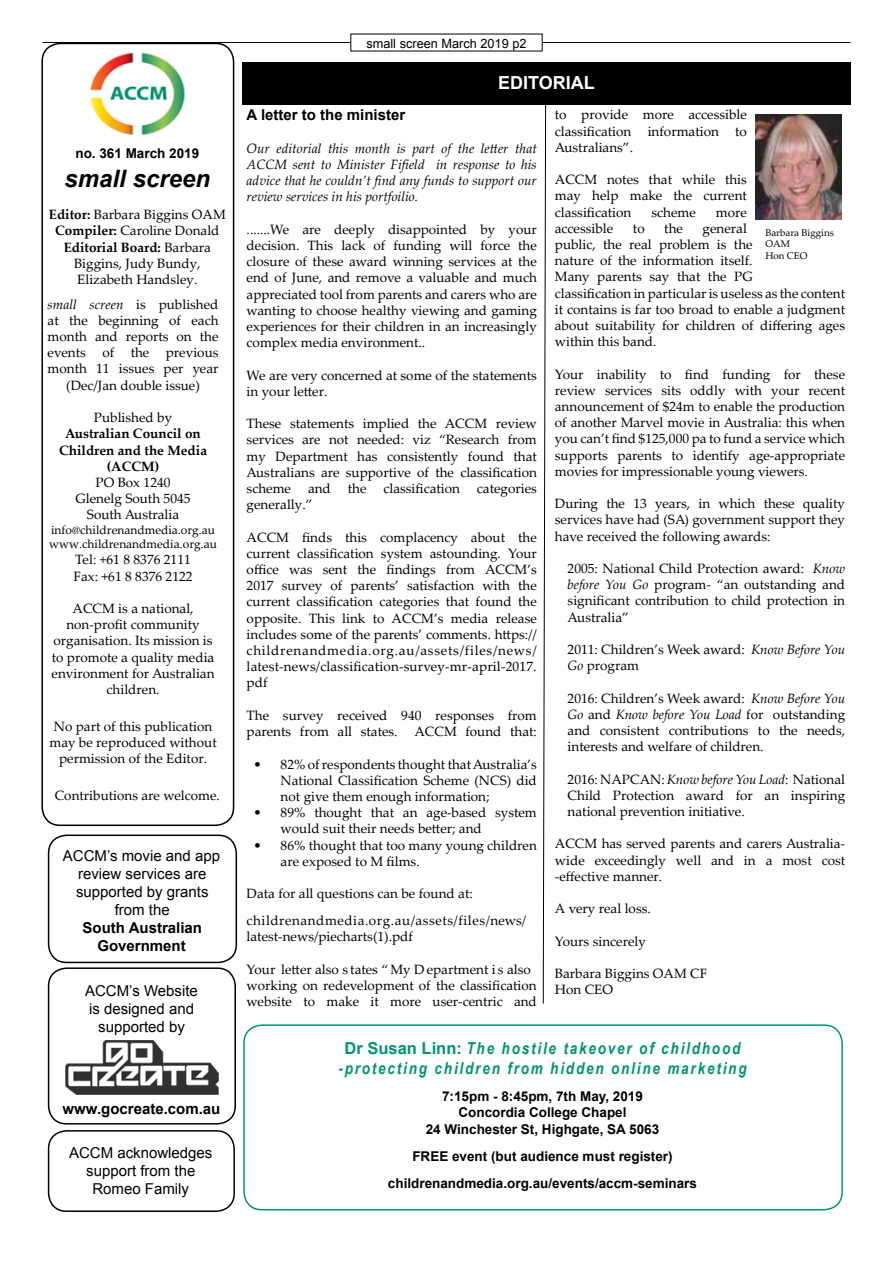
<style>
.page{position:relative;width:893px;height:1263px;background:#fff}
.page>*{position:absolute;margin:0;border:0;box-sizing:border-box;transform-origin:0 0}
.t1{font:italic 700 24px "Arial";color:#000}
.t2{font:700 18px "Arial";color:#fff}
.t3{font:italic 700 16.5px/19.8px "Arial Narrow";letter-spacing:.11em;color:#009470;text-align:center}
.t4{font:15px/18px "Arial";color:#000;text-align:center}
.t5{font:700 15px/18px "Arial";color:#000;text-align:center}
.t6{font:13.5px/16.2px "Palatino Linotype";color:#000;text-align:justify}
.t7{font:700 13.5px/16.2px "Arial";color:#000;text-align:center}
.t8{font:italic 13.5px/16.2px "Palatino Linotype";color:#000;text-align:justify}
.t9{font:13.5px/27px "Palatino Linotype";letter-spacing:.04em;color:#000}
.t10{font:700 13.5px/16.2px "Palatino Linotype";color:#000;text-align:center}
.t11{font:12.75px "Arial";color:#000}
.t12{font:12px/14.4px "Palatino Linotype";color:#000}
.t13{font:9.75px/11.7px "Palatino Linotype";color:#000}
.s1{font-weight:700}
.s2{font-style:italic}
.s3{font-family:"Arial";font-style:normal}
</style>
<div class="page">
<div style="left:41px;top:43px;width:193px;height:783px;border:2px solid #000;border-radius:18px"></div>
<hr style="left:43px;top:42px;width:807px;height:1px;background:#000">
<svg style="left:543px;top:62px;width:3px;height:942px"></svg>
<div style="left:242px;top:63px;width:608px;height:42px;background:#000"></div>
<div style="left:351px;top:34px;width:191px;height:17px;background:#fff"></div>
<div style="left:48px;top:967px;width:188px;height:157px;border:2px solid #000;border-radius:18px"></div>
<img style="left:66px;top:1040px;width:153px;height:55px">
<div style="left:48px;top:834px;width:189px;height:129px;border:2px solid #000;border-radius:18px"></div>
<div style="left:48px;top:1130px;width:187px;height:82px;border:2px solid #000;border-radius:18px"></div>
<img style="left:755px;top:114px;width:87px;height:106px">
<img style="left:90px;top:52px;width:95px;height:83px">
<div style="left:243px;top:1024px;width:600px;height:186px;border:2px solid #009470;border-radius:18px"></div>
<p class="t7" style="left:75px;top:146px;width:125px">no. 361 March 2019</p>
<h1 class="t1" style="left:65px;top:162px;width:147px">small screen</h1>
<p class="t6" style="left:49px;top:206px;width:178px;text-align:center"><span class="s1">Editor:</span> Barbara Biggins OAM<br><span class="s1">Compiler:</span> Caroline Donald<br><span class="s1">Editorial Board:</span> Barbara<br>Biggins, Judy Bundy,<br>Elizabeth Handsley.</p>
<p class="t6" style="left:48px;top:295px;width:172px;text-align:center"><span class="s2">small screen</span> is published at the beginning of each month and reports on the events of the previous month 11 issues per year (Dec/Jan double issue)</p>
<p class="t6" style="left:94px;top:409px;width:80px">Published by</p>
<p class="t10" style="left:59px;top:425px;width:150px">Australian Council on<br>Children and the Media (ACCM)</p>
<p class="t6" style="left:76px;top:474px;width:117px;text-align:center">PO Box 1240<br>Glenelg South 5045<br>South Australia</p>
<p class="t12" style="left:49px;top:522px;width:169px">info@childrenandmedia.org.au www.childrenandmedia.org.au</p>
<p class="t6" style="left:74px;top:551px;width:121px">Tel: +61 8 8376 2111<br>Fax: +61 8 8376 2122</p>
<p class="t6" style="left:52px;top:600px;width:164px;text-align:center">ACCM is a national, non-profit community organisation. Its mission is to promote a quality media environment for Australian children.</p>
<p class="t6" style="left:49px;top:717px;width:169px;text-align:center">No part of this publication may be reproduced without permission of the Editor.</p>
<p class="t6" style="left:55px;top:786px;width:167px">Contributions are welcome.</p>
<p class="t4" style="left:63px;top:846px;width:159px">ACCM’s movie and app review services are supported by grants from the</p>
<p class="t5" style="left:83px;top:919px;width:121px">South Australian<br>Government</p>
<p class="t4" style="left:85px;top:981px;width:114px">ACCM’s Website is designed and supported by</p>
<p class="t5" style="left:63px;top:1100px;width:159px">www.gocreate.com.au</p>
<p class="t4" style="left:69px;top:1144px;width:145px">ACCM acknowledges support from the<br>Romeo Family</p>
<p class="t11" style="left:366px;top:35px;width:162px">small screen March 2019 p2</p>
<h2 class="t2" style="left:498px;top:70px;width:98px">EDITORIAL</h2>
<p class="t5" style="left:247px;top:107px;width:160px">A letter to the minister</p>
<p class="t8" style="left:247px;top:140px;width:292px">Our editorial this month is part of the letter that ACCM sent to Minister Fifield in response to his advice that he couldn’t find any funds to support our review services in his portfoilio.</p>
<p class="t6" style="left:247px;top:221px;width:292px">.......We are deeply disappointed by your decision. This lack of funding will force the closure of these award winning services at the end of June, and remove a valuable and much appreciated tool from parents and carers who are wanting to choose healthy viewing and gaming experiences for their children in an increasingly complex media environment..</p>
<p class="t6" style="left:247px;top:366px;width:292px">We are very concerned at some of the statements in your letter.</p>
<p class="t6" style="left:247px;top:415px;width:292px">These statements implied the ACCM review services are not needed: viz “Research from my Department has consistently found that Australians are supportive of the classification scheme</p>
<p class="t6" style="left:308px;top:480px;width:24px">and</p>
<p class="t6" style="left:348px;top:480px;width:20px">the</p>
<p class="t6" style="left:383px;top:480px;width:78px">classification</p>
<p class="t6" style="left:477px;top:480px;width:61px">categories</p>
<p class="t6" style="left:247px;top:496px;width:67px">generally.”</p>
<p class="t6" style="left:247px;top:528px;width:292px">ACCM finds this complacency about the current classification system astounding. Your office was sent the findings from ACCM’s 2017 survey of parents’ satisfaction with the current classification categories that found the opposite. This link to ACCM’s media release includes some of the parents’ comments. https:// childrenandmedia.org.au/assets/files/news/ latest-news/classification-survey-mr-april-2017. pdf</p>
<p class="t6" style="left:247px;top:707px;width:292px">The survey received 940 responses from parents from all states. ACCM found that:</p>
<p class="t6" style="left:281px;top:755px;width:258px;text-indent:-27px">• 82% of respondents thought that Australia’s National Classification Scheme (NCS) did not give them enough information;</p>
<p class="t6" style="left:281px;top:804px;width:258px;text-indent:-27px">• 89% thought that an age-based system would suit their needs better; and</p>
<p class="t6" style="left:281px;top:836px;width:258px;text-indent:-27px">• 86% thought that too many young children are exposed to M films.</p>
<p class="t9" style="left:247px;top:879px;width:281px">Data for all questions can be found at: childrenandmedia.org.au/assets/files/news/</p>
<p class="t6" style="left:247px;top:928px;width:168px">latest-news/piecharts(1).pdf</p>
<p class="t6" style="left:247px;top:960px;width:292px;text-align:left">Your letter also s tates “ My D epartment i s also working on redevelopment of the classification website to make it more user-centric and</p>
<p class="t6" style="left:555px;top:106px;width:194px">to provide more accessible classification information to Australians”.</p>
<p class="t6" style="left:555px;top:171px;width:194px">ACCM notes that while this may help make the current classification</p>
<p class="t6" style="left:651px;top:203px;width:46px">scheme</p>
<p class="t6" style="left:716px;top:203px;width:33px">more</p>
<p class="t6" style="left:555px;top:220px;width:292px;text-align:left;text-indent:148px">general<br>public, the real problem is the<br>nature of the information itself.<br>Many parents say that the PG<br>classification in particular is useless as the content it contains is far too broad to enable a judgment about suitability for children of differing ages within this band.</p>
<p class="t6" style="left:555px;top:365px;width:292px">Your inability to find funding for these review services sits oddly with your recent announcement of $24m to enable the production of another Marvel movie in Australia: this when you can’t find $125,000 pa to fund a service which supports parents to identify age-appropriate movies for impressionable young viewers.</p>
<p class="t6" style="left:555px;top:495px;width:292px">During the 13 years, in which these quality services have had (SA) government support they have received the following awards:</p>
<p class="t6" style="left:568px;top:560px;width:279px">2005: National Child Protection award: <span class="s2">Know before You Go</span> program- “an outstanding and significant contribution to child protection in Australia”</p>
<p class="t6" style="left:568px;top:641px;width:279px">2011: Children’s Week award: <span class="s2">Know Before You<br>Go</span> program</p>
<p class="t6" style="left:568px;top:689px;width:279px">2016: Children’s Week award: <span class="s2">Know Before You Go</span> and <span class="s2">Know before You Load</span> for outstanding and consistent contributions to the needs, interests and welfare of children.</p>
<p class="t6" style="left:568px;top:770px;width:279px">2016: NAPCAN: <span class="s2">Know before You Load</span>: National Child Protection award for an inspiring national prevention initiative.</p>
<p class="t6" style="left:555px;top:835px;width:292px">ACCM has served parents and carers Australia&shy;wide exceedingly well and in a most cost -effective manner.</p>
<p class="t6" style="left:555px;top:900px;width:97px">A very real loss.</p>
<p class="t6" style="left:555px;top:932px;width:93px">Yours sincerely</p>
<p class="t6" style="left:555px;top:965px;width:154px">Barbara Biggins OAM CF<br>Hon CEO</p>
<p class="t6" style="left:555px;top:220px;width:60px">accessible</p>
<p class="t6" style="left:633px;top:220px;width:13px">to</p>
<p class="t6" style="left:664px;top:220px;width:20px">the</p>
<p class="t13" style="left:765px;top:226px;width:70px">Barbara Biggins<br>OAM<br>Hon CEO</p>
<p class="t3" style="left:338px;top:1038px;width:410px"><span class="s3">Dr Susan Linn:</span> The hostile takeover of childhood -protecting children from hidden online marketing</p>
<p class="t7" style="left:426px;top:1089px;width:235px">7:15pm - 8:45pm, 7th May, 2019<br>Concordia College Chapel<br>24 Winchester St, Highgate, SA 5063</p>
<p class="t7" style="left:388px;top:1143px;width:311px;line-height:27px">FREE event (but audience must register) childrenandmedia.org.au/events/accm-seminars</p>
</div>
